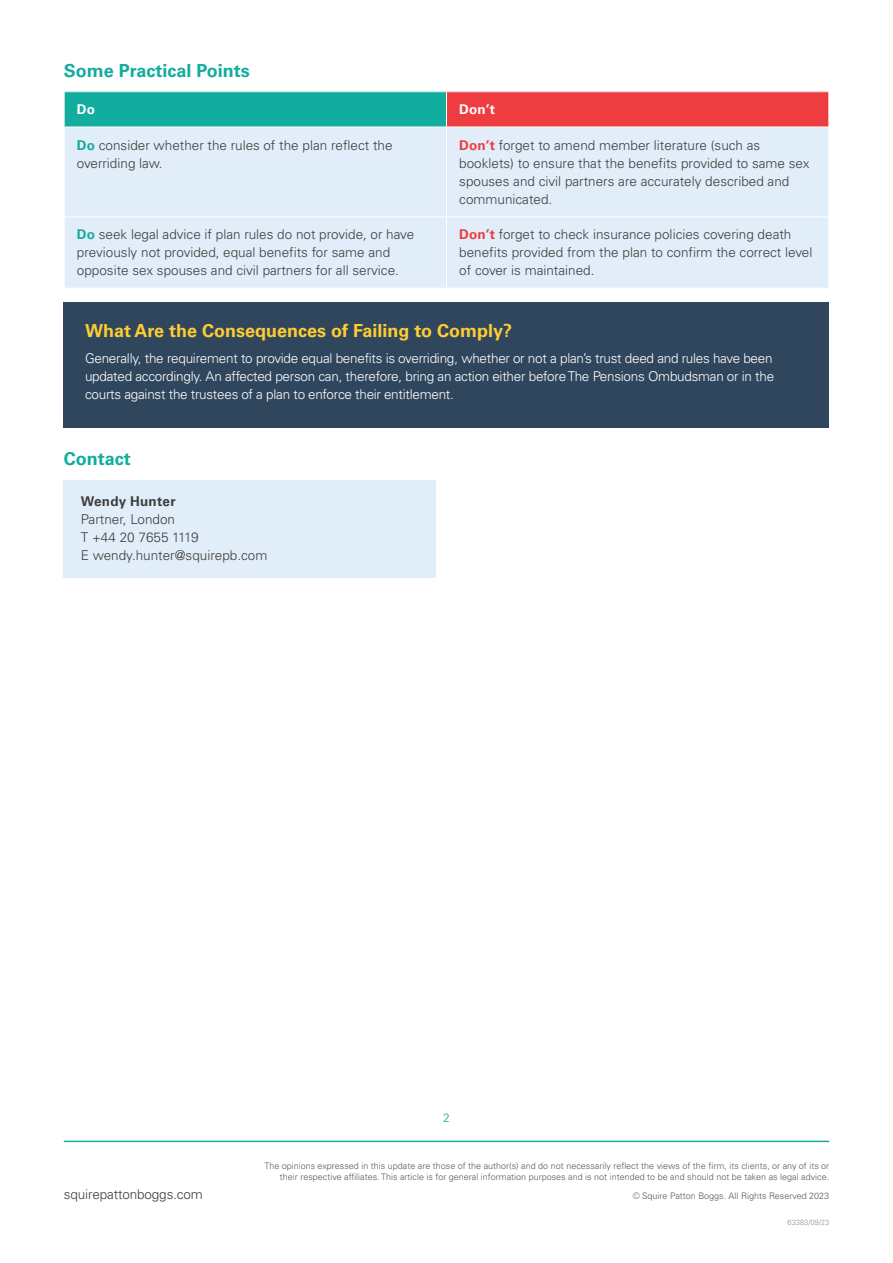
<style>
.page{position:relative;width:893px;height:1263px;background:#fff}
.page>*{position:absolute;margin:0;border:0;box-sizing:border-box;transform-origin:0 0}
.Body{font:700 18px "Univers LTCYR 65";color:#fecd33}
.Body-2{font:700 18px "Univers LTCYR 65";color:#12ad9f}
.Body_Main_Heading{font:700 18px "Univers LTCYR 65";color:#12ad9f}
.Body-3{font:300 13.5px/18px "Univers LTCYR 45";color:#3e3e3f}
.Body-4{font:300 13.5px/18px "Univers LTCYR 45";letter-spacing:-.02em;color:#fff}
.t1{font:700 13.5px "Univers LTCYR 65";color:#fff}
.t2{font:300 12px "Univers LTCYR 45";color:#12ad9f}
.t3{font:300 9px/10.8px "Univers LTCYR 45";color:#57585a;text-align:right}
.t4{font:300 7.5px "Univers LTCYR 45";color:#939598}
.s1{font-family:"Univers LTCYR 65";font-weight:700;color:#12ad9f}
.s2{font-family:"Univers LTCYR 65";font-weight:700;color:#ee3d41}
.s3{font-family:"Univers LTCYR 65";font-weight:700}
</style>
<div class="page">
<hr style="left:64px;top:1140px;width:765px;height:2px;background:#12ad9f">
<div style="left:64px;top:92px;width:382px;height:35px;background:#12ad9f"></div>
<div style="left:446px;top:92px;width:383px;height:35px;background:#ee3d41"></div>
<div style="left:65px;top:128px;width:763px;height:160px;background:#e1edf8"></div>
<hr style="left:64px;top:92px;width:1px;height:35px;background:#fff">
<hr style="left:446px;top:92px;width:1px;height:35px;background:#fff">
<hr style="left:828px;top:92px;width:1px;height:35px;background:#fff">
<hr style="left:446px;top:127px;width:1px;height:89px;background:#fff">
<hr style="left:64px;top:216px;width:382px;height:1px;background:#fff">
<hr style="left:446px;top:216px;width:383px;height:1px;background:#fff">
<hr style="left:446px;top:217px;width:1px;height:71px;background:#fff">
<div style="left:64px;top:302px;width:765px;height:126px;background:#30465d"></div>
<div style="left:64px;top:480px;width:372px;height:97px;background:#e1edf8"></div>
<p class="Body-2" style="left:64px;top:58px;width:187px">Some Practical Points</p>
<p class="t1" style="left:77px;top:100px;width:20px">Do</p>
<p class="t1" style="left:459px;top:100px;width:37px">Don’t</p>
<p class="Body-3" style="left:77px;top:135px;width:317px"><span class="s1">Do</span> consider whether the rules of the plan reflect the overriding law.</p>
<p class="Body-3" style="left:459px;top:135px;width:352px"><span class="s2">Don’t</span> forget to amend member literature (such as booklets) to ensure that the benefits provided to same sex spouses and civil partners are accurately described and communicated.</p>
<p class="Body-3" style="left:77px;top:225px;width:339px"><span class="s1">Do</span> seek legal advice if plan rules do not provide, or have previously not provided, equal benefits for same and opposite sex spouses and civil partners for all service.</p>
<p class="Body-3" style="left:459px;top:225px;width:355px"><span class="s2">Don’t</span> forget to check insurance policies covering death benefits provided from the plan to confirm the correct level of cover is maintained.</p>
<p class="Body" style="left:85px;top:318px;width:429px">What Are the Consequences of Failing to Comply?</p>
<p class="Body-4" style="left:85px;top:349px;width:691px">Generally, the requirement to provide equal benefits is overriding, whether or not a plan’s trust deed and rules have been updated accordingly. An affected person can, therefore, bring an action either before The Pensions Ombudsman or in the courts against the trustees of a plan to enforce their entitlement.</p>
<p class="Body_Main_Heading" style="left:64px;top:446px;width:69px">Contact</p>
<p class="Body-3" style="left:81px;top:492px;width:188px"><span class="s3">Wendy Hunter<br></span>Partner, London<br>T +44 20 7655 1119<br>E wendy.hunter@squirepb.com</p>
<p class="t2" style="left:443px;top:1110px;width:8px">2</p>
<p class="Body-3" style="left:64px;top:1185px;width:141px">squirepattonboggs.com</p>
<p class="t3" style="left:265px;top:1160px;width:566px">The opinions expressed in this update are those of the author(s) and do not necessarily reflect the views of the firm, its clients, or any of its or their respective affiliates. This article is for general information purposes and is not intended to be and should not be taken as legal advice.</p>
<p class="t3" style="left:633px;top:1190px;width:198px">© Squire Patton Boggs. All Rights Reserved 2023</p>
<p class="t4" style="left:787px;top:1217px;width:43px">63383/09/23</p>
</div>
